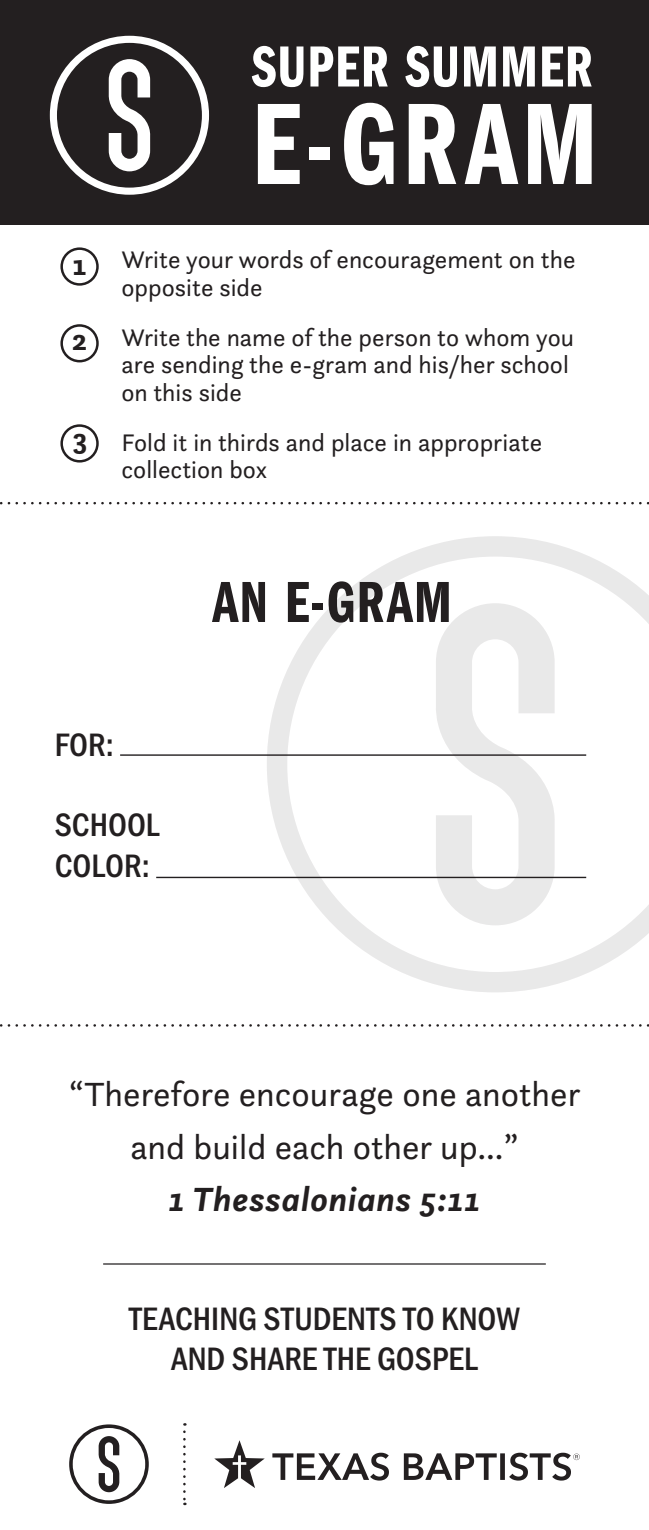
<style>
.page{position:relative;width:649px;height:1530px;background:#fff}
.page>*{position:absolute;margin:0;border:0;box-sizing:border-box;transform-origin:0 0}
.t1{font:120px "Franklin Gothic URW Com Dem";color:#fff}
.t2{font:60px "Franklin Gothic URW Com Dem";letter-spacing:.02em;color:#fff}
.t3{font:60px "Franklin Gothic URW Com Dem";letter-spacing:.02em;color:#231f20}
.t4{font:35px/52.5px "Questa Sans";color:#231f20;text-align:center}
.t5{font:italic 700 35px "Questa Sans";letter-spacing:.02em;color:#231f20}
.t6{font:500 33.5px/40.2px "Franklin Gothic URW Con";color:#231f20;text-align:center}
.t7{font:700 30px "Questa Sans";color:#231f20}
.t8{font:25px/27.5px "Questa Sans";color:#231f20}
</style>
<div class="page">
<div style="left:0;top:0;width:648px;height:224px;background:#231f20"></div>
<svg style="left:266px;top:536px;width:382px;height:456px"></svg>
<svg style="left:0;top:502px;width:649px;height:2px"></svg>
<svg style="left:0;top:1024px;width:649px;height:3px"></svg>
<svg style="left:50px;top:36px;width:159px;height:159px"></svg>
<hr style="left:120px;top:754px;width:465px;height:2px;background:#231f20">
<hr style="left:156px;top:877px;width:429px;height:1px;background:#231f20">
<div style="left:60px;top:247px;width:39px;height:39px;border:2px solid #231f20;border-radius:50%"></div>
<div style="left:60px;top:324px;width:39px;height:38px;border:2px solid #231f20;border-radius:50%"></div>
<div style="left:60px;top:424px;width:39px;height:39px;border:2px solid #231f20;border-radius:50%"></div>
<svg style="left:214px;top:1440px;width:50px;height:48px"></svg>
<svg style="left:272px;top:1453px;width:116px;height:28px"></svg>
<svg style="left:403px;top:1453px;width:176px;height:28px"></svg>
<svg style="left:69px;top:1424px;width:80px;height:80px"></svg>
<svg style="left:183px;top:1432px;width:2px;height:73px"></svg>
<hr style="left:103px;top:1263px;width:442px;height:2px;background:#231f20">
<p class="t7" style="left:72px;top:245px;width:15px">1</p>
<p class="t7" style="left:72px;top:321px;width:17px">2</p>
<p class="t7" style="left:72px;top:420px;width:16px">3</p>
<p class="t2" style="left:251px;top:25px;width:342px">SUPER SUMMER</p>
<p class="t1" style="left:251px;top:60px;width:347px">E-GRAM</p>
<p class="t8" style="left:121px;top:245px;width:455px">Write your words of encouragement on the opposite side</p>
<p class="t8" style="left:121px;top:323px;width:453px">Write the name of the person to whom you are sending the e-gram and his/her school on this side</p>
<p class="t8" style="left:121px;top:428px;width:422px">Fold it in thirds and place in appropriate collection box</p>
<p class="t3" style="left:212px;top:560px;width:240px">AN E-GRAM</p>
<p class="t6" style="left:55px;top:723px;width:60px">FOR:</p>
<p class="t6" style="left:55px;top:804px;width:106px;text-align:left">SCHOOL<br>COLOR:</p>
<p class="t4" style="left:69px;top:1067px;width:512px">“Therefore encourage one another and build each other up…”</p>
<p class="t5" style="left:169px;top:1177px;width:312px">1 Thessalonians 5:11</p>
<p class="t6" style="left:129px;top:1297px;width:392px">TEACHING STUDENTS TO KNOW<br>AND SHARE THE GOSPEL</p>
</div>
